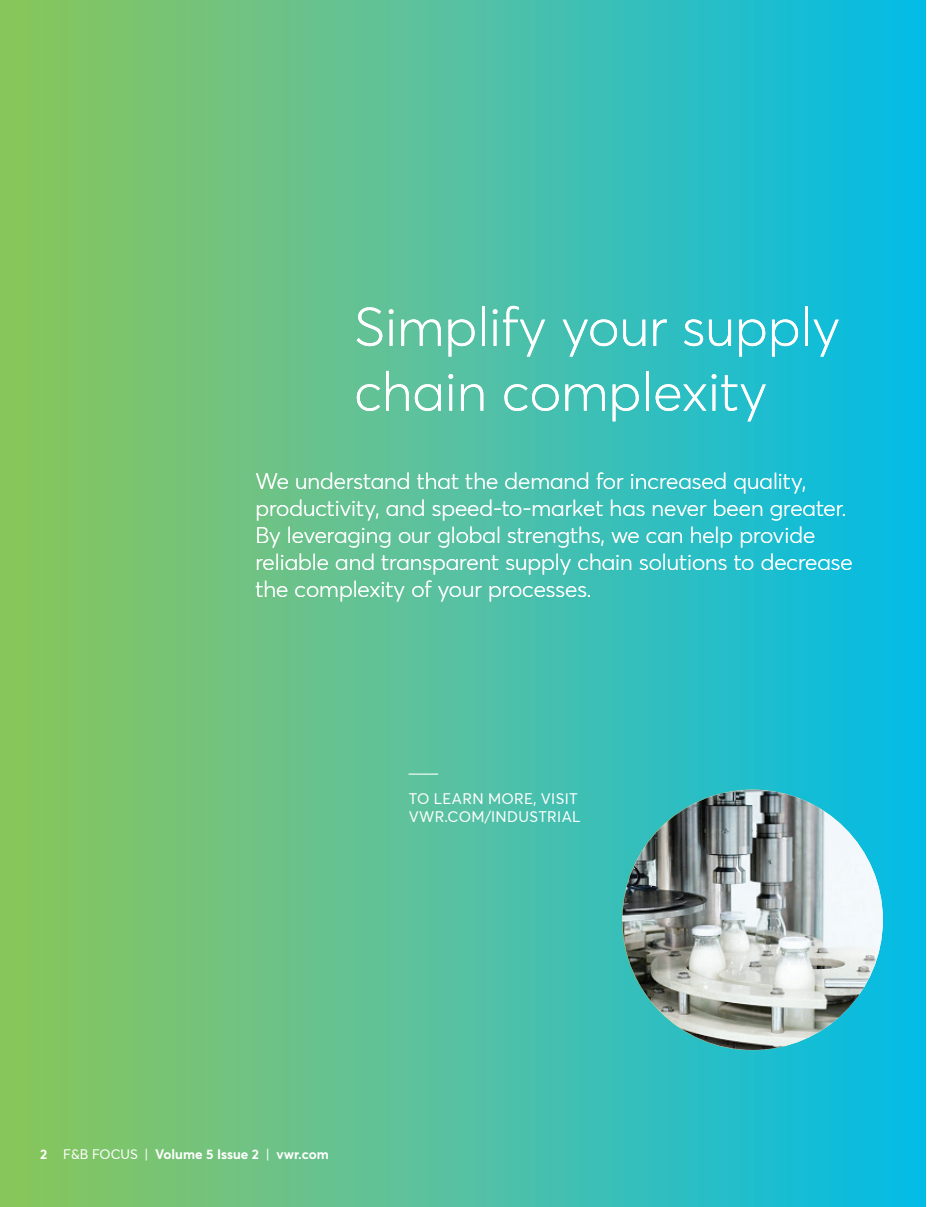
<style>
.page{position:relative;width:932px;height:1207px;background:#fff}
.page>*{position:absolute;margin:0;border:0;box-sizing:border-box;transform-origin:0 0}
.t1{font:300 54px/64.8px "Averta";color:#fff}
.t2{font:300 22.5px/27px "Averta";color:#fff}
.t3{font:15px/18px "Averta";letter-spacing:.025em;color:#fff}
.t4{font:700 13.5px "Averta";color:#fff}
.s1{font-weight:400}
</style>
<div class="page">
<div style="left:0;top:0;width:925px;height:1207px;background:linear-gradient(to right,#93c65b,#09bbe8)"></div>
<hr style="left:408px;top:773px;width:30px;height:2px;background:#fff">
<img style="left:622px;top:790px;width:260px;height:260px;border-radius:130px">
<svg style="left:900px;top:1181px;width:9px;height:26px"></svg>
<h1 class="t1" style="left:354px;top:292px;width:487px">Simplify your supply chain complexity</h1>
<p class="t2" style="left:255px;top:466px;width:598px">We understand that the demand for increased quality, productivity, and speed-to-market has never been greater.<br>By leveraging our global strengths, we can help provide reliable and transparent supply chain solutions to decrease the complexity of your processes.</p>
<p class="t3" style="left:408px;top:790px;width:173px">TO LEARN MORE, VISIT<br>VWR.COM/INDUSTRIAL</p>
<p class="t4" style="left:40px;top:1145px;width:290px">2 <span class="s1">F&amp;B FOCUS |</span> Volume 5 Issue 2 <span class="s1">|</span> vwr.com</p>
</div>
